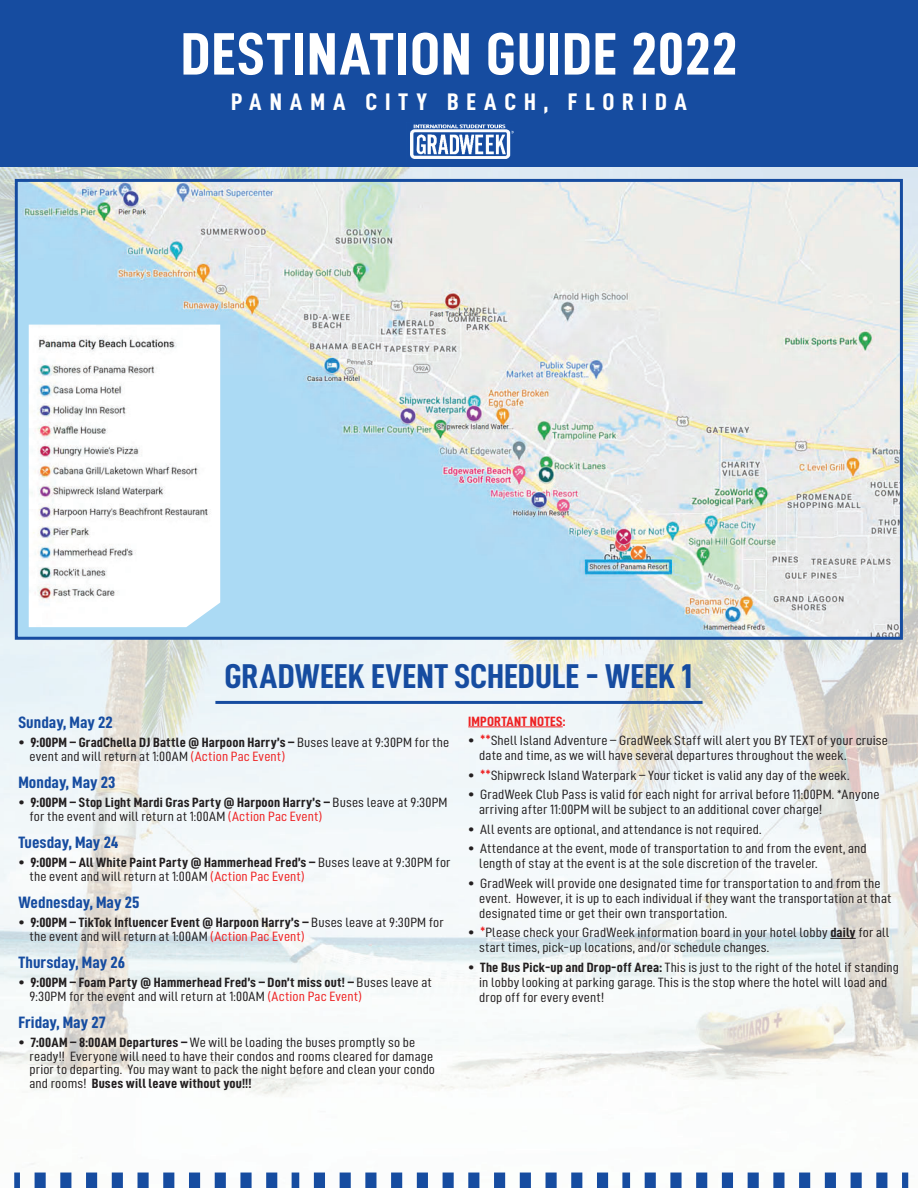
<style>
.page{position:relative;width:918px;height:1188px;background:#fff}
.page>*{position:absolute;margin:0;border:0;box-sizing:border-box;transform-origin:0 0}
.t1{font:60px "D DIN Condensed Bold";letter-spacing:.015em;color:#fff;scale:1.07 1}
.t2{font:34.5px "D DIN Condensed Bold";color:#164ca0;scale:1.07 1}
.t3{font:24px "D DIN Condensed Bold";letter-spacing:.305em;color:#fff;scale:1.07 1}
.t4{font:16.5px "D DIN Condensed Bold";color:#164ca0;scale:1.11 1}
.t5{font:13.5px/15px "D DIN Condensed";letter-spacing:.01em;color:#231f20;scale:1.11 1}
.t6{font:13.5px "D DIN Condensed Bold";letter-spacing:.01em;color:#231f20;scale:1.11 1}
.t7{font:13.5px "D DIN Condensed Bold";letter-spacing:.02em;color:#ee2223;scale:1.11 1}
.s1{font-size:15px}
.s2{font-family:"D DIN Condensed"}
.s3{color:#ee2223}
.s4{font-family:"D DIN Condensed Bold";font-size:15px}
.s5{font-family:"D DIN Condensed Bold"}
.s6{font-family:"D DIN Condensed Bold";font-size:15px;color:#ee2223}
</style>
<div class="page">
<img style="left:0;top:166px;width:50px;height:1007px">
<img style="left:50px;top:166px;width:714px;height:712px">
<img style="left:764px;top:166px;width:154px;height:1022px">
<img style="left:50px;top:878px;width:716px;height:310px">
<div style="left:0;top:0;width:918px;height:166px;background:#164ca0"></div>
<svg style="left:14px;top:1173px;width:263px;height:15px"></svg>
<svg style="left:292px;top:1173px;width:316px;height:15px"></svg>
<svg style="left:622px;top:1173px;width:286px;height:15px"></svg>
<img style="left:410px;top:124px;width:104px;height:35px">
<hr style="left:468px;top:727px;width:95px;height:1px;background:#ee2223">
<svg style="left:830px;top:938px;width:26px;height:1px"></svg>
<hr style="left:215px;top:701px;width:488px;height:3px;background:#164ca0">
<img style="left:19px;top:183px;width:880px;height:453px">
<div style="left:15px;top:179px;width:888px;height:461px;border:3px solid #164ca0"></div>
<img style="left:29px;top:325px;width:191px;height:302px">
<h1 class="t1" style="left:181px;top:33px;width:522px">DESTINATION GUIDE 2022</h1>
<h3 class="t3" style="left:231px;top:94px;width:428px">PANAMA CITY BEACH, FLORIDA</h3>
<h2 class="t2" style="left:224px;top:664px;width:439px">GRADWEEK EVENT SCHEDULE - WEEK 1</h2>
<p class="t4" style="left:19px;top:716px;width:86px">Sunday, May 22</p>
<p class="t6" style="left:19px;top:738px;width:390px"><span class="s1">•</span> 9:00PM – GradChella DJ Battle @ Harpoon Harry’s – <span class="s2">Buses leave at 9:30PM for the</span></p>
<p class="t5" style="left:29px;top:750px;width:232px">event and will return at 1:00AM <span class="s3">(Action Pac Event)</span></p>
<p class="t4" style="left:19px;top:776px;width:89px">Monday, May 23</p>
<p class="t6" style="left:19px;top:798px;width:388px"><span class="s1">•</span> 9:00PM – Stop Light Mardi Gras Party @ Harpoon Harry’s – <span class="s2">Buses leave at 9:30PM</span></p>
<p class="t5" style="left:29px;top:810px;width:266px">for the event and will return at 1:00AM <span class="s3">(Action Pac Event)</span></p>
<p class="t4" style="left:19px;top:836px;width:92px">Tuesday, May 24</p>
<p class="t6" style="left:19px;top:858px;width:391px"><span class="s1">•</span> 9:00PM – All White Paint Party @ Hammerhead Fred’s – <span class="s2">Buses leave at 9:30PM for</span></p>
<p class="t5" style="left:29px;top:870px;width:250px">the event and will return at 1:00AM <span class="s3">(Action Pac Event)</span></p>
<p class="t4" style="left:19px;top:896px;width:110px">Wednesday, May 25</p>
<p class="t6" style="left:19px;top:918px;width:385px"><span class="s1">•</span> 9:00PM – TikTok Influencer Event @ Harpoon Harry’s – <span class="s2">Buses leave at 9:30PM for</span></p>
<p class="t5" style="left:29px;top:930px;width:250px">the event and will return at 1:00AM <span class="s3">(Action Pac Event)</span></p>
<p class="t4" style="left:19px;top:956px;width:98px">Thursday, May 26</p>
<p class="t6" style="left:19px;top:978px;width:374px"><span class="s1">•</span> 9:00PM – Foam Party @ Hammerhead Fred’s – Don’t miss out! – <span class="s2">Buses leave at</span></p>
<p class="t5" style="left:29px;top:990px;width:301px">9:30PM for the event and will return at 1:00AM <span class="s3">(Action Pac Event)</span></p>
<p class="t4" style="left:19px;top:1016px;width:80px">Friday, May 27</p>
<p class="t5" style="left:29px;top:1037px;width:367px;line-height:13.5px;text-indent:-11px"><span class="s4">•</span> <span class="s5">7:00AM – 8:00AM Departures –</span> We will be loading the buses promptly so be ready!! Everyone will need to have their condos and rooms cleared for damage prior to departing. You may want to pack the night before and clean your condo</p>
<p class="t6" style="left:29px;top:1078px;width:201px"><span class="s2">and rooms!</span> Buses will leave without you!!!</p>
<p class="t7" style="left:468px;top:716px;width:89px">IMPORTANT NOTES:</p>
<p class="t5" style="left:479px;top:734px;width:370px;text-indent:-11px"><span class="s4">•</span> <span class="s6">**</span>Shell Island Adventure – GradWeek Staff will alert you BY TEXT of your cruise date and time, as we will have several departures throughout the week.</p>
<p class="t5" style="left:468px;top:768px;width:345px"><span class="s4">•</span> <span class="s6">**</span>Shipwreck Island Waterpark – Your ticket is valid any day of the week.</p>
<p class="t5" style="left:479px;top:788px;width:362px;text-indent:-11px"><span class="s4">•</span> GradWeek Club Pass is valid for each night for arrival before 11:00PM. *Anyone arriving after 11:00PM will be subject to an additional cover charge!</p>
<p class="t5" style="left:468px;top:822px;width:266px"><span class="s4">•</span> All events are optional, and attendance is not required.</p>
<p class="t5" style="left:479px;top:842px;width:350px;text-indent:-11px"><span class="s4">•</span> Attendance at the event, mode of transportation to and from the event, and length of stay at the event is at the sole discretion of the traveler.</p>
<p class="t5" style="left:479px;top:876px;width:373px;text-indent:-11px"><span class="s4">•</span> GradWeek will provide one designated time for transportation to and from the event. However, it is up to each individual if they want the transportation at that designated time or get their own transportation.</p>
<p class="t5" style="left:479px;top:926px;width:371px;text-indent:-11px"><span class="s4">•</span> <span class="s6">*</span>Please check your GradWeek information board in your hotel lobby <span class="s5">daily</span> for all start times, pick-up locations, and/or schedule changes.</p>
<p class="t5" style="left:479px;top:960px;width:380px;text-indent:-11px"><span class="s4">•</span> <span class="s5">The Bus Pick-up and Drop-off Area:</span> This is just to the right of the hotel if standing in lobby looking at parking garage. This is the stop where the hotel will load and drop off for every event!</p>
</div>
